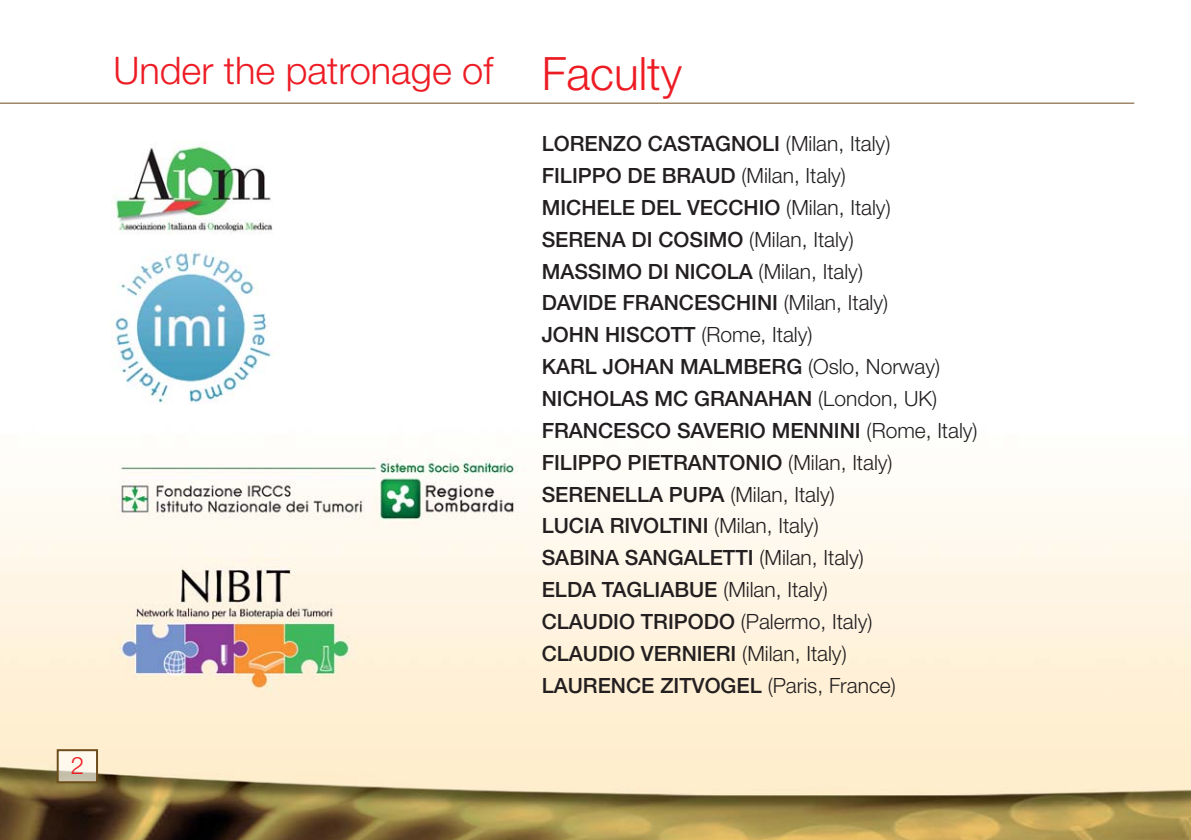
<style>
.page{position:relative;width:1191px;height:840px;background:#fff}
.page>*{position:absolute;margin:0;border:0;box-sizing:border-box;transform-origin:0 0}
.t1{font:300 38px "Helvetica Neue";color:#ed1c24}
.t2{font:300 24px "Helvetica Neue";color:#ed1c24}
.t3{font:500 21px/31.8px "Helvetica Neue";color:#231f20}
.s1{font-size:46px}
.s2{font-weight:300}
</style>
<div class="page">
<img style="left:0;top:102px;width:1191px;height:737px">
<hr style="left:0;top:103px;width:1134px;height:1px;background:#6e4d1c">
<img style="left:60px;top:751px;width:35px;height:28px">
<div style="left:57px;top:748px;width:41px;height:34px;border:2px solid #6e4d1c"></div>
<p class="t2" style="left:71px;top:756px;width:15px">2</p>
<h1 class="t1" style="left:113px;top:57px;width:570px">Under the patronage of <span class="s1">Faculty</span></h1>
<p class="t3" style="left:542px;top:130px;width:437px">LORENZO CASTAGNOLI <span class="s2">(Milan, Italy)<br></span>FILIPPO DE BRAUD <span class="s2">(Milan, Italy)<br></span>MICHELE DEL VECCHIO <span class="s2">(Milan, Italy)<br></span>SERENA DI COSIMO <span class="s2">(Milan, Italy)<br></span>MASSIMO DI NICOLA <span class="s2">(Milan, Italy)<br></span>DAVIDE FRANCESCHINI <span class="s2">(Milan, Italy)<br></span>JOHN HISCOTT <span class="s2">(Rome, Italy)<br></span>KARL JOHAN MALMBERG <span class="s2">(Oslo, Norway)<br></span>NICHOLAS MC GRANAHAN <span class="s2">(London, UK)<br></span>FRANCESCO SAVERIO MENNINI <span class="s2">(Rome, Italy)<br></span>FILIPPO PIETRANTONIO <span class="s2">(Milan, Italy)<br></span>SERENELLA PUPA <span class="s2">(Milan, Italy)<br></span>LUCIA RIVOLTINI <span class="s2">(Milan, Italy)<br></span>SABINA SANGALETTI <span class="s2">(Milan, Italy)<br></span>ELDA TAGLIABUE <span class="s2">(Milan, Italy)<br></span>CLAUDIO TRIPODO <span class="s2">(Palermo, Italy)<br></span>CLAUDIO VERNIERI <span class="s2">(Milan, Italy)<br></span>LAURENCE ZITVOGEL <span class="s2">(Paris, France)</span></p>
</div>
